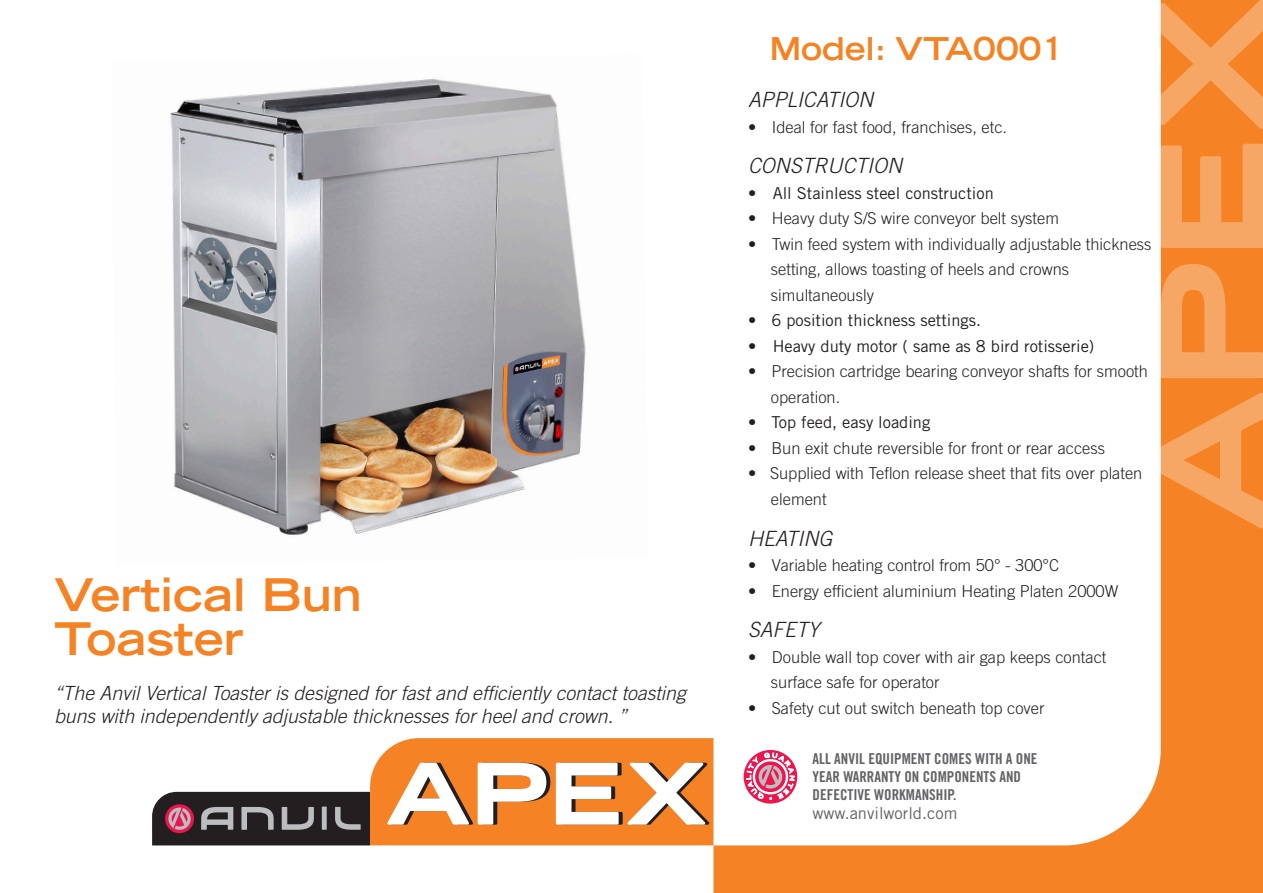
<style>
.page{position:relative;width:1263px;height:893px;background:#fff}
.page>*{position:absolute;margin:0;border:0;box-sizing:border-box;transform-origin:0 0}
.t1{font:700 expanded 45px "Trade Gothic LT Std";color:#f58223}
.t2{font:700 expanded 31.5px "Trade Gothic LT Std";color:#f58223}
.t3{font:italic 300 21px "Trade Gothic LT Std";color:#231f20}
.t4{font:italic 300 19.5px/23.4px "Trade Gothic LT Std";color:#231f20}
.t5{font:16.5px "Trade Gothic LT Std";color:#636366}
.t6{font:300 16.35px "Trade Gothic LT Std";color:#231f20}
.t7{font:16.35px "Trade Gothic LT Std";color:#231f20}
.t8{font:15px/18px "Trade Gothic LT Std Bd Cn 20";color:#636366}
.s1{font-weight:400}
</style>
<div class="page">
<svg style="left:713px;top:72px;width:550px;height:821px"></svg>
<svg style="left:744px;top:750px;width:53px;height:54px"></svg>
<svg style="left:746px;top:752px;width:49px;height:48px"></svg>
<svg style="left:152px;top:738px;width:561px;height:107px"></svg>
<svg style="left:1161px;top:0;width:102px;height:528px;background:#f59343"></svg>
<img style="left:170px;top:79px;width:416px;height:456px">
<p class="t1" style="left:54px;top:565px;width:309px">Vertical Bun</p>
<p class="t1" style="left:54px;top:609px;width:191px">Toaster</p>
<p class="t4" style="left:54px;top:681px;width:633px">“The Anvil Vertical Toaster is designed for fast and efficiently contact toasting buns with independently adjustable thicknesses for heel and crown. ”</p>
<p class="t2" style="left:770px;top:28px;width:296px">Model: VTA0001</p>
<p class="t3" style="left:748px;top:87px;width:127px">APPLICATION</p>
<p class="t6" style="left:748px;top:117px;width:260px">• Ideal for fast food, franchises, etc.</p>
<p class="t3" style="left:748px;top:153px;width:156px">CONSTRUCTION</p>
<p class="t7" style="left:748px;top:183px;width:247px">• All Stainless steel construction</p>
<p class="t6" style="left:748px;top:209px;width:312px">• Heavy duty S/S wire conveyor belt system</p>
<p class="t6" style="left:748px;top:234px;width:405px">• Twin feed system with individually adjustable thickness</p>
<p class="t6" style="left:771px;top:260px;width:300px">setting, allows toasting of heels and crowns</p>
<p class="t6" style="left:771px;top:285px;width:105px">simultaneously</p>
<p class="t7" style="left:748px;top:311px;width:234px">• 6 position thickness settings.</p>
<p class="t7" style="left:748px;top:336px;width:348px">• Heavy duty motor ( same as 8 bird rotisserie)</p>
<p class="t6" style="left:748px;top:362px;width:401px"><span class="s1">•</span> Precision cartridge bearing conveyor shafts for smooth</p>
<p class="t6" style="left:771px;top:387px;width:71px">operation.</p>
<p class="t7" style="left:748px;top:413px;width:184px">• Top feed, easy loading</p>
<p class="t6" style="left:748px;top:438px;width:358px"><span class="s1">•</span> Bun exit chute reversible for front or rear access</p>
<p class="t6" style="left:748px;top:464px;width:396px"><span class="s1">•</span> Supplied with Teflon release sheet that fits over platen</p>
<p class="t6" style="left:771px;top:489px;width:57px">element</p>
<p class="t3" style="left:748px;top:526px;width:86px">HEATING</p>
<p class="t6" style="left:748px;top:556px;width:313px">• Variable heating control from 50° - 300°C</p>
<p class="t6" style="left:748px;top:581px;width:372px">• Energy efficient aluminium Heating Platen 2000W</p>
<p class="t3" style="left:748px;top:617px;width:73px">SAFETY</p>
<p class="t6" style="left:748px;top:647px;width:360px">• Double wall top cover with air gap keeps contact</p>
<p class="t6" style="left:771px;top:673px;width:170px">surface safe for operator</p>
<p class="t6" style="left:748px;top:698px;width:298px">• Safety cut out switch beneath top cover</p>
<p class="t8" style="left:812px;top:749px;width:226px">ALL ANVIL EQUIPMENT COMES WITH A ONE<br>YEAR WARRANTY ON COMPONENTS AND<br>DEFECTIVE WORKMANSHIP.</p>
<p class="t5" style="left:812px;top:803px;width:146px">www.anvilworld.com</p>
</div>
